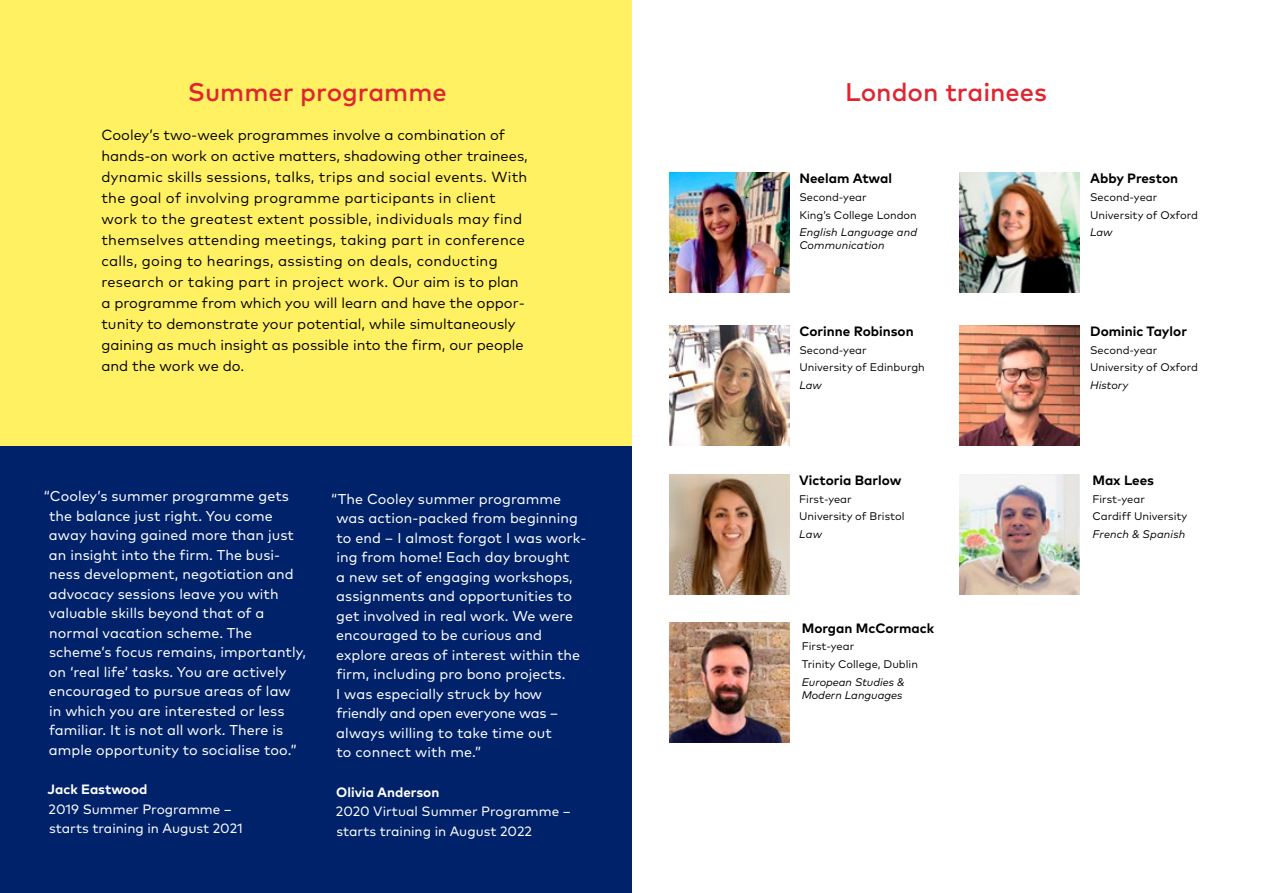
<style>
.page{position:relative;width:1263px;height:893px;background:#fff}
.page>*{position:absolute;margin:0;border:0;box-sizing:border-box;transform-origin:0 0}
.t1{font:500 25.5px "Mark OT";color:#df2530}
.t2{font:14.7px/21px "Mark OT";letter-spacing:.005em;color:#000}
.t3{font:14.25px/19.5px "Mark OT";letter-spacing:.005em;color:#fff}
.t4{font:13.5px/19.5px "Mark OT";color:#fff}
.t5{font:700 13.5px "Mark OT";color:#000}
.t6{font:700 13.5px "Mark OT";color:#fff}
.t7{font:11.1px/17.5px "Mark OT";color:#000}
.t8{font:italic 11.1px/13.4px "Mark OT";letter-spacing:.005em;color:#000}
</style>
<div class="page">
<div style="left:0;top:0;width:631px;height:447px;background:#fff162"></div>
<div style="left:0;top:446px;width:631px;height:447px;background:#00226a"></div>
<img style="left:669px;top:173px;width:120px;height:120px">
<img style="left:960px;top:326px;width:120px;height:120px">
<img style="left:669px;top:475px;width:120px;height:120px">
<img style="left:960px;top:173px;width:120px;height:120px">
<img style="left:960px;top:475px;width:120px;height:120px">
<img style="left:669px;top:326px;width:120px;height:120px">
<img style="left:669px;top:622px;width:120px;height:120px">
<h1 class="t1" style="left:188px;top:76px;width:260px">Summer programme</h1>
<h1 class="t1" style="left:845px;top:76px;width:203px">London trainees</h1>
<p class="t2" style="left:101px;top:125px;width:428px">Cooley’s two-week programmes involve a combination of hands-on work on active matters, shadowing other trainees, dynamic skills sessions, talks, trips and social events. With the goal of involving programme participants in client work to the greatest extent possible, individuals may find themselves attending meetings, taking part in conference calls, going to hearings, assisting on deals, conducting research or taking part in project work. Our aim is to plan a programme from which you will learn and have the oppor&shy;tunity to demonstrate your potential, while simultaneously gaining as much insight as possible into the firm, our people and the work we do.</p>
<p class="t5" style="left:799px;top:170px;width:94px">Neelam Atwal</p>
<p class="t7" style="left:799px;top:188px;width:119px">Second-year<br>King’s College London</p>
<p class="t8" style="left:799px;top:225px;width:119px">English Language and<br>Communication</p>
<p class="t5" style="left:799px;top:323px;width:116px">Corinne Robinson</p>
<p class="t7" style="left:799px;top:341px;width:127px">Second-year<br>University of Edinburgh</p>
<p class="t8" style="left:799px;top:378px;width:24px">Law</p>
<p class="t3" style="left:49px;top:486px;width:259px;text-indent:-5px">“Cooley’s summer programme gets the balance just right. You come away having gained more than just an insight into the firm. The busi&shy;ness development, negotiation and advocacy sessions leave you with valuable skills beyond that of a normal vacation scheme. The scheme’s focus remains, importantly, on ‘real life’ tasks. You are actively encouraged to pursue areas of law in which you are interested or less familiar. It is not all work. There is ample opportunity to socialise too.”</p>
<p class="t6" style="left:48px;top:780px;width:101px">Jack Eastwood</p>
<p class="t4" style="left:49px;top:799px;width:196px">2019 Summer Programme – starts training in August 2021</p>
<p class="t3" style="left:336px;top:489px;width:252px;text-indent:-5px">“The Cooley summer programme was action-packed from beginning to end – I almost forgot I was work&shy;ing from home! Each day brought<br>a new set of engaging workshops, assignments and opportunities to get involved in real work. We were encouraged to be curious and explore areas of interest within the firm, including pro bono projects.<br>I was especially struck by how friendly and open everyone was – always willing to take time out<br>to connect with me.”</p>
<p class="t6" style="left:336px;top:783px;width:105px">Olivia Anderson</p>
<p class="t4" style="left:336px;top:801px;width:236px">2020 Virtual Summer Programme – starts training in August 2022</p>
<p class="t5" style="left:799px;top:472px;width:104px">Victoria Barlow</p>
<p class="t7" style="left:799px;top:490px;width:107px">First-year<br>University of Bristol</p>
<p class="t8" style="left:799px;top:527px;width:24px">Law</p>
<p class="t5" style="left:802px;top:619px;width:134px">Morgan McCormack</p>
<p class="t7" style="left:802px;top:638px;width:118px">First-year<br>Trinity College, Dublin</p>
<p class="t8" style="left:802px;top:675px;width:104px">European Studies &amp;<br>Modern Languages</p>
<p class="t5" style="left:1090px;top:170px;width:89px">Abby Preston</p>
<p class="t7" style="left:1090px;top:188px;width:109px">Second-year<br>University of Oxford</p>
<p class="t8" style="left:1090px;top:225px;width:24px">Law</p>
<p class="t5" style="left:1090px;top:323px;width:98px">Dominic Taylor</p>
<p class="t7" style="left:1090px;top:341px;width:109px">Second-year<br>University of Oxford</p>
<p class="t8" style="left:1090px;top:378px;width:40px">History</p>
<p class="t5" style="left:1092px;top:472px;width:63px">Max Lees</p>
<p class="t7" style="left:1092px;top:490px;width:96px">First-year<br>Cardiff University</p>
<p class="t8" style="left:1092px;top:527px;width:94px">French &amp; Spanish</p>
</div>
